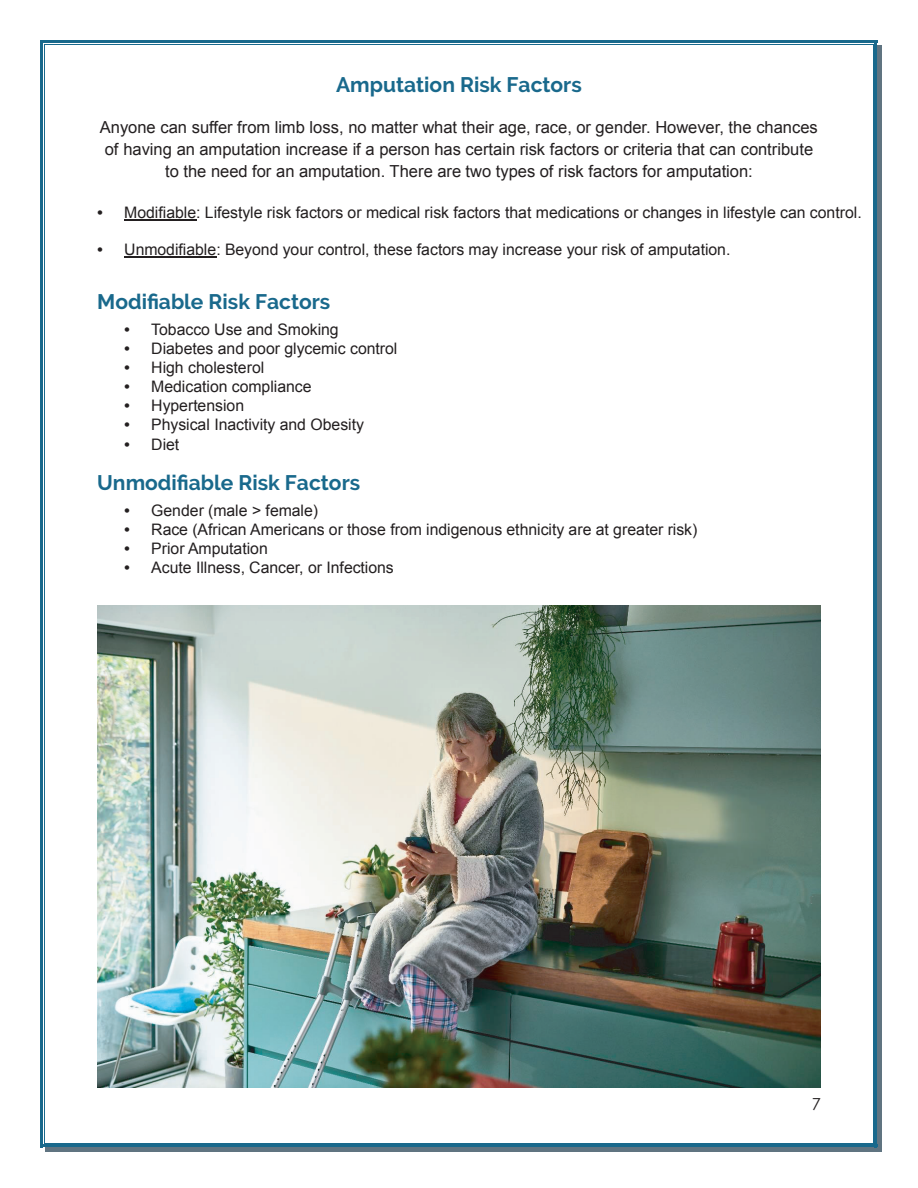
<style>
.page{position:relative;width:918px;height:1188px;background:#fff}
.page>*{position:absolute;margin:0;border:0;box-sizing:border-box;transform-origin:0 0}
.t1{font:700 21px "Raleway";color:#19698c}
.t2{font:16.5px/21.9px "Arial";color:#231f20;text-align:center}
.t3{font:16.5px "Century Gothic";color:#231f20}
.t4{font:15.9px "Arial";color:#231f20}
.s1{font-family:"Myriad Pro";font-size:21px}
</style>
<div class="page">
<img style="left:97px;top:605px;width:724px;height:483px">
<svg style="left:873px;top:40px;width:5px;height:5px"></svg>
<svg style="left:40px;top:1143px;width:5px;height:5px"></svg>
<svg style="left:40px;top:40px;width:5px;height:5px"></svg>
<hr style="left:45px;top:40px;width:828px;height:3px;background:#19698c">
<hr style="left:45px;top:44px;width:828px;height:1px;background:#19698c">
<hr style="left:40px;top:45px;width:3px;height:1098px;background:#19698c">
<hr style="left:44px;top:45px;width:1px;height:1098px;background:#19698c">
<hr style="left:878px;top:45px;width:4px;height:1098px;background:#607481">
<svg style="left:874px;top:45px;width:4px;height:1098px;background:#2a6b89"></svg>
<hr style="left:873px;top:45px;width:1px;height:1098px;background:#19698c">
<hr style="left:45px;top:1148px;width:828px;height:4px;background:#607481">
<svg style="left:45px;top:1144px;width:828px;height:4px;background:#2a6b89"></svg>
<hr style="left:45px;top:1143px;width:828px;height:1px;background:#19698c">
<svg style="left:873px;top:1143px;width:9px;height:9px"></svg>
<hr style="left:124px;top:219px;width:72px;height:1px;background:#231f20">
<hr style="left:124px;top:257px;width:92px;height:1px;background:#231f20">
<h1 class="t1" style="left:336px;top:73px;width:247px">Amputation Risk Factors</h1>
<p class="t2" style="left:100px;top:116px;width:719px">Anyone can suffer from limb loss, no matter what their age, race, or gender. However, the chances of having an amputation increase if a person has certain risk factors or criteria that can contribute to the need for an amputation. There are two types of risk factors for amputation:</p>
<p class="t4" style="left:97px;top:202px;width:766px"><span class="s1">•</span> Modifiable: Lifestyle risk factors or medical risk factors that medications or changes in lifestyle can control.</p>
<p class="t4" style="left:97px;top:239px;width:635px"><span class="s1">•</span> Unmodifiable: Beyond your control, these factors may increase your risk of amputation.</p>
<h1 class="t1" style="left:97px;top:290px;width:235px">Modifiable Risk Factors</h1>
<p class="t4" style="left:124px;top:319px;width:216px"><span class="s1">•</span> Tobacco Use and Smoking</p>
<p class="t4" style="left:124px;top:338px;width:275px"><span class="s1">•</span> Diabetes and poor glycemic control</p>
<p class="t4" style="left:124px;top:357px;width:141px"><span class="s1">•</span> High cholesterol</p>
<p class="t4" style="left:124px;top:376px;width:189px"><span class="s1">•</span> Medication compliance</p>
<p class="t4" style="left:124px;top:395px;width:121px"><span class="s1">•</span> Hypertension</p>
<p class="t4" style="left:124px;top:414px;width:241px"><span class="s1">•</span> Physical Inactivity and Obesity</p>
<p class="t4" style="left:124px;top:434px;width:57px"><span class="s1">•</span> Diet</p>
<h1 class="t1" style="left:97px;top:471px;width:265px">Unmodifiable Risk Factors</h1>
<p class="t4" style="left:124px;top:500px;width:195px"><span class="s1">•</span> Gender (male &gt; female)</p>
<p class="t4" style="left:124px;top:519px;width:575px"><span class="s1">•</span> Race (African Americans or those from indigenous ethnicity are at greater risk)</p>
<p class="t4" style="left:124px;top:538px;width:145px"><span class="s1">•</span> Prior Amputation</p>
<p class="t4" style="left:124px;top:557px;width:271px"><span class="s1">•</span> Acute Illness, Cancer, or Infections</p>
<p class="t3" style="left:812px;top:1093px;width:11px">7</p>
</div>
